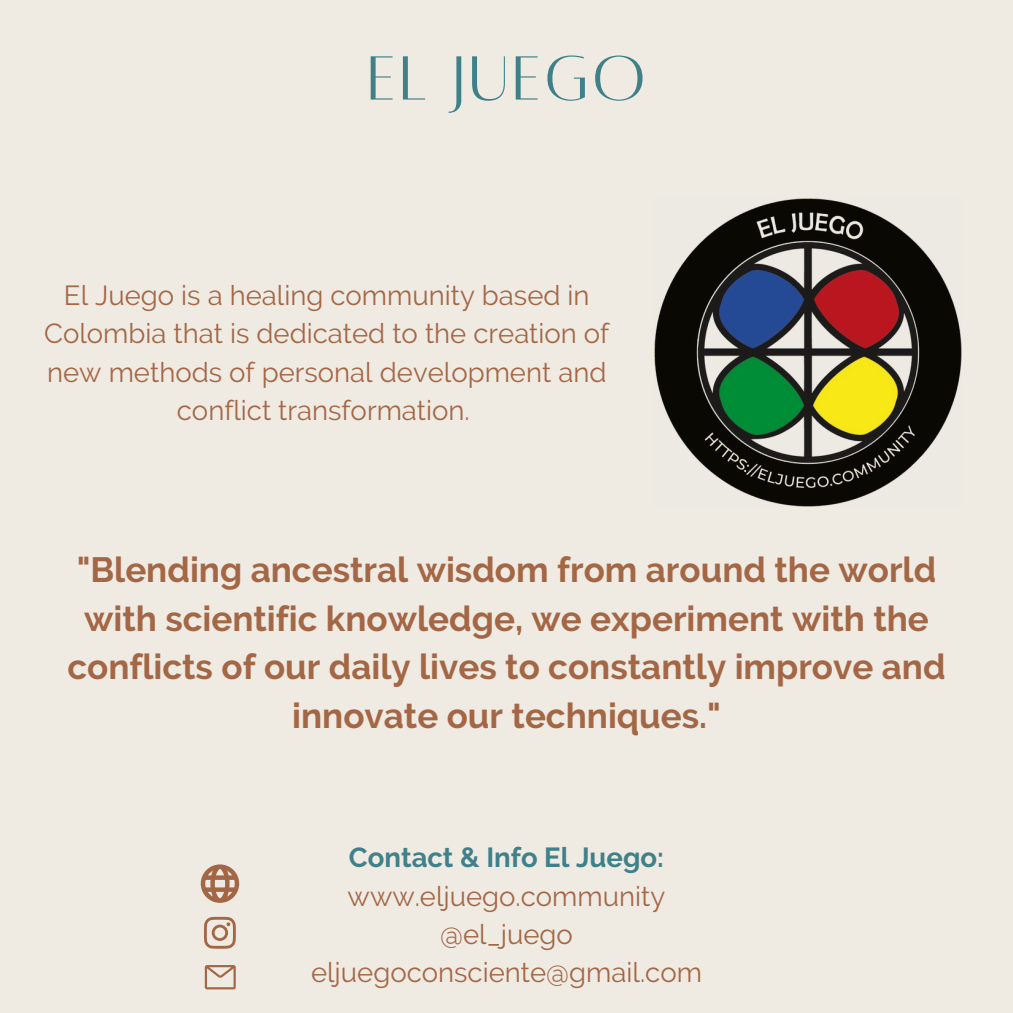
<style>
.page{position:relative;width:1013px;height:1013px;background:#fff}
.page>*{position:absolute;margin:0;border:0;box-sizing:border-box;transform-origin:0 0}
.t1{font:68.75px "Alta regular";letter-spacing:.06em;color:#408189}
.t2{font:700 35px/48.8px "Raleway";color:#a46746;text-align:center}
.t3{font:27.5px/38.5px "Raleway";color:#a46746;text-align:center}
.t4{font:700 27.5px "Raleway";color:#408189}
</style>
<div class="page">
<div style="left:0;top:0;width:1012px;height:1012px;background:#efebe3"></div>
<img style="left:654px;top:199px;width:307px;height:307px">
<svg style="left:201px;top:864px;width:38px;height:38px"></svg>
<svg style="left:204px;top:916px;width:32px;height:32px"></svg>
<svg style="left:205px;top:965px;width:31px;height:24px"></svg>
<h1 class="t1" style="left:367px;top:44px;width:280px">EL JUEGO</h1>
<p class="t3" style="left:44px;top:276px;width:566px">El Juego is a healing community based in Colombia that is dedicated to the creation of new methods of personal development and conflict transformation.</p>
<p class="t2" style="left:67px;top:545px;width:879px">"Blending ancestral wisdom from around the world with scientific knowledge, we experiment with the conflicts of our daily lives to constantly improve and innovate our techniques."</p>
<p class="t4" style="left:349px;top:841px;width:316px">Contact &amp; Info El Juego:</p>
<p class="t3" style="left:311px;top:876px;width:392px">www.eljuego.community @el_juego eljuegoconsciente@gmail.com</p>
</div>
